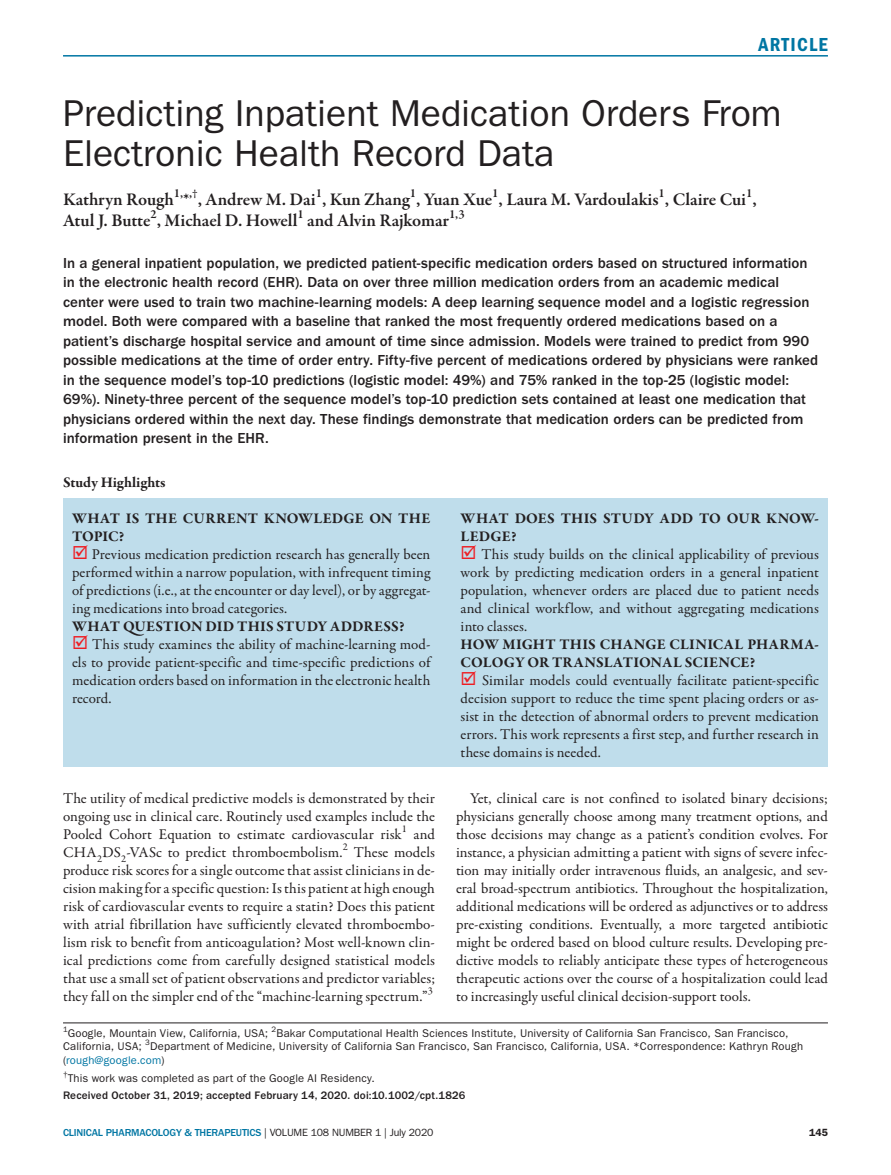
<style>
.page{position:relative;width:891px;height:1175px;background:#fff}
.page>*{position:absolute;margin:0;border:0;box-sizing:border-box;transform-origin:0 0}
.t1{font:37.5px/40.5px "ITC Franklin Gothic Std";color:#231f20}
.t2{font:19.5px "ITC Franklin Gothic Std Dm Cd";letter-spacing:.065em;color:#0076a3}
.t3{font:600 18px/21px "Garamond Premr Pro";letter-spacing:-.005em;color:#231f20}
.t4{font:15px/18px "Garamond Premr Pro";letter-spacing:.005em;color:#231f20;text-align:justify}
.t5{font:500 15px/19.5px "ITC Franklin Gothic Std";letter-spacing:.005em;color:#231f20}
.t6{font:700 15px/18px "Garamond Premr Pro";letter-spacing:.01em;color:#231f20}
.t7{font:11.25px/13.5px "ITC Franklin Gothic Std";letter-spacing:.015em;color:#231f20}
.t8{font:500 11.25px "ITC Franklin Gothic Std";letter-spacing:.015em;color:#231f20}
.t9{font:500 10.5px "ITC Franklin Gothic Std";letter-spacing:-.015em;color:#0076a3}
.t10{font:600 10.5px "ITC Franklin Gothic Std";color:#231f20}
.t11{font:10.5px "Garamond Premr Pro";color:#231f20}
.t12{font:7.8px "ITC Franklin Gothic Std";color:#231f20}
.s1{color:#ee1d23}
.s2{color:#0076a3}
.s3{font-weight:400;color:#231f20}
</style>
<div class="page">
<hr style="left:63px;top:55px;width:765px;height:2px;background:#0076a3">
<hr style="left:63px;top:1022px;width:765px;height:1px;background:#231f20">
<div style="left:63px;top:464px;width:765px;height:303px;background:#bfddeb"></div>
<div style="left:51px;top:455px;width:780px;height:43px;background:#fff"></div>
<h2 class="t2" style="left:758px;top:33px;width:71px">ARTICLE</h2>
<h1 class="t1" style="left:63px;top:93px;width:720px">Predicting Inpatient Medication Orders From<br>Electronic Health Record Data</h1>
<p class="t3" style="left:63px;top:189px;width:695px">Kathryn Rough<sup>1,</sup>*<sup>,†</sup>, Andrew M. Dai<sup>1</sup>, Kun Zhang<sup>1</sup>, Yuan Xue<sup>1</sup>, Laura M. Vardoulakis<sup>1</sup>, Claire Cui<sup>1</sup>,<br>Atul J. Butte<sup>2</sup>, Michael D. Howell<sup>1</sup> and Alvin Rajkomar<sup>1,3</sup></p>
<p class="t5" style="left:63px;top:253px;width:757px">In a general inpatient population, we predicted patient-specific medication orders based on structured information in the electronic health record (EHR). Data on over three million medication orders from an academic medical center were used to train two machine-learning models: A deep learning sequence model and a logistic regression model. Both were compared with a baseline that ranked the most frequently ordered medications based on a patient’s discharge hospital service and amount of time since admission. Models were trained to predict from 990 possible medications at the time of order entry. Fifty-five percent of medications ordered by physicians were ranked in the sequence model’s top-10 predictions (logistic model: 49%) and 75% ranked in the top-25 (logistic model:<br>69%). Ninety-three percent of the sequence model’s top-10 prediction sets contained at least one medication that physicians ordered within the next day. These findings demonstrate that medication orders can be predicted from information present in the EHR.</p>
<p class="t6" style="left:63px;top:473px;width:104px">Study Highlights</p>
<p class="t6" style="left:72px;top:509px;width:360px">WHAT IS THE CURRENT KNOWLEDGE ON THE<br>TOPIC?</p>
<p class="t4" style="left:72px;top:545px;width:360px"><span class="s1">☑</span> Previous medication prediction research has generally been performed within a narrow population, with infrequent timing of predictions (i.e., at the encounter or day level), or by aggregat&shy;ing medications into broad categories.</p>
<p class="t6" style="left:72px;top:617px;width:334px">WHAT QUESTION DID THIS STUDY ADDRESS?</p>
<p class="t4" style="left:72px;top:635px;width:360px"><span class="s1">☑</span> This study examines the ability of machine-learning mod&shy;els to provide patient-specific and time-specific predictions of medication orders based on information in the electronic health record.</p>
<p class="t4" style="left:63px;top:789px;width:373px">The utility of medical predictive models is demonstrated by their ongoing use in clinical care. Routinely used examples include the Pooled Cohort Equation to estimate cardiovascular risk</p>
<p class="t11" style="left:402px;top:822px;width:7px">1</p>
<p class="t4" style="left:414px;top:825px;width:23px">and</p>
<p class="t4" style="left:63px;top:843px;width:281px">CHA<sub>2</sub>DS<sub>2</sub>-VASc to predict thromboembolism.</p>
<p class="t11" style="left:343px;top:840px;width:7px">2</p>
<p class="t4" style="left:63px;top:843px;width:374px;text-indent:291px">These models produce risk scores for a single outcome that assist clinicians in de&shy;cision making for a specific question: Is this patient at high enough risk of cardiovascular events to require a statin? Does this patient with atrial fibrillation have sufficiently elevated thromboembo&shy;lism risk to benefit from anticoagulation? Most well-known clin&shy;ical predictions come from carefully designed statistical models that use a small set of patient observations and predictor variables; they fall on the simpler end of the “machine-learning spectrum.”<sup>3</sup></p>
<p class="t6" style="left:461px;top:509px;width:360px">WHAT DOES THIS STUDY ADD TO OUR KNOW-<br>LEDGE?</p>
<p class="t4" style="left:461px;top:545px;width:360px"><span class="s1">☑</span> This study builds on the clinical applicability of previous work by predicting medication orders in a general inpatient population, whenever orders are placed due to patient needs and clinical workflow, and without aggregating medications into classes.</p>
<p class="t6" style="left:461px;top:635px;width:360px">HOW MIGHT THIS CHANGE CLINICAL PHARMA-<br>COLOGY OR TRANSLATIONAL SCIENCE?</p>
<p class="t4" style="left:461px;top:671px;width:360px"><span class="s1">☑</span> Similar models could eventually facilitate patient-specific decision support to reduce the time spent placing orders or as&shy;sist in the detection of abnormal orders to prevent medication errors. This work represents a first step, and further research in these domains is needed.</p>
<p class="t4" style="left:456px;top:789px;width:374px;text-indent:14px">Yet, clinical care is not confined to isolated binary decisions; physicians generally choose among many treatment options, and those decisions may change as a patient’s condition evolves. For instance, a physician admitting a patient with signs of severe infec&shy;tion may initially order intravenous fluids, an analgesic, and sev&shy;eral broad-spectrum antibiotics. Throughout the hospitalization, additional medications will be ordered as adjunctives or to address pre-existing conditions. Eventually, a more targeted antibiotic might be ordered based on blood culture results. Developing pre&shy;dictive models to reliably anticipate these types of heterogeneous therapeutic actions over the course of a hospitalization could lead to increasingly useful clinical decision-support tools.</p>
<p class="t12" style="left:63px;top:1024px;width:6px">1</p>
<p class="t7" style="left:68px;top:1026px;width:202px">Google, Mountain View, California, USA;</p>
<p class="t12" style="left:272px;top:1024px;width:6px">2</p>
<p class="t7" style="left:276px;top:1026px;width:514px">Bakar Computational Health Sciences Institute, University of California San Francisco, San Francisco,</p>
<p class="t7" style="left:63px;top:1039px;width:80px">California, USA;</p>
<p class="t12" style="left:145px;top:1038px;width:6px">3</p>
<p class="t7" style="left:63px;top:1039px;width:742px;text-indent:87px">Department of Medicine, University of California San Francisco, San Francisco, California, USA. *Correspondence: Kathryn Rough (<span class="s2">rough@google.com</span>)</p>
<p class="t12" style="left:63px;top:1069px;width:6px">†</p>
<p class="t7" style="left:68px;top:1071px;width:309px">This work was completed as part of the Google AI Residency.</p>
<p class="t8" style="left:63px;top:1088px;width:404px">Received October 31, 2019; accepted February 14, 2020. doi:10.1002/cpt.1826</p>
<p class="t9" style="left:63px;top:1126px;width:372px">CLINICAL PHARMACOLOGY &amp; THERAPEUTICS <span class="s3">| VOLUME 108 NUMBER 1 | July 2020</span></p>
<p class="t10" style="left:809px;top:1125px;width:20px">145</p>
</div>
